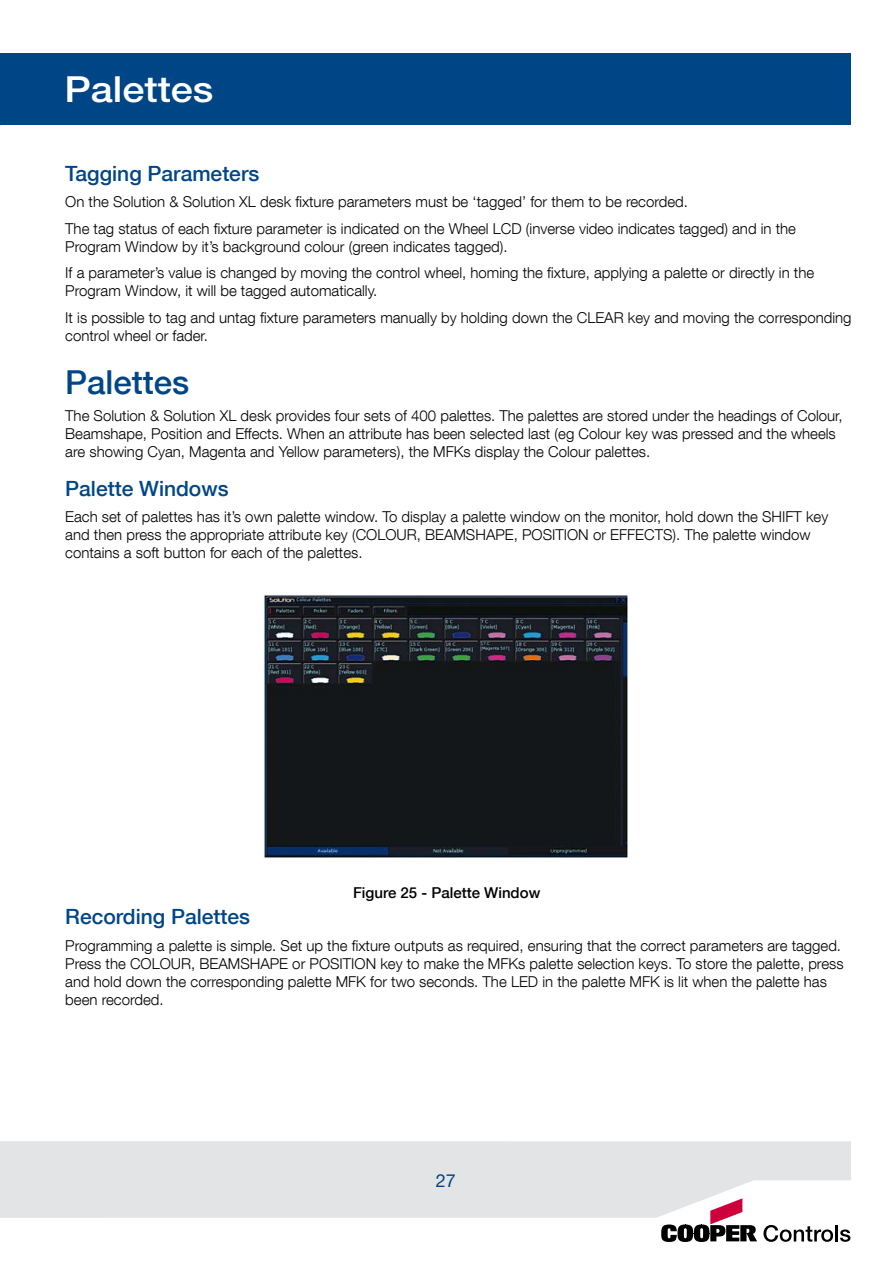
<style>
.page{position:relative;width:893px;height:1263px;background:#fff}
.page>*{position:absolute;margin:0;border:0;box-sizing:border-box;transform-origin:0 0}
.t1{font:500 36px "Helvetica Neue";color:#fff;scale:1.1 1}
.t2{font:500 33px "Helvetica Neue LT Com";color:#004687}
.t3{font:500 21px "Helvetica Neue LT Com";color:#004687}
.t4{font:18px "Helvetica Neue";color:#004687}
.t5{font:300 15px/18px "Helvetica Neue LT Com";color:#000}
.t6{font:500 15px "Helvetica Neue LT Com";color:#000}
</style>
<div class="page">
<div style="left:0;top:1141px;width:851px;height:77px;background:#e3e4e5"></div>
<svg style="left:661px;top:1198px;width:96px;height:44px"></svg>
<svg style="left:763px;top:1225px;width:70px;height:17px"></svg>
<hr style="left:835px;top:1225px;width:3px;height:16px;background:#000">
<svg style="left:840px;top:1229px;width:10px;height:13px"></svg>
<div style="left:0;top:53px;width:850px;height:72px;background:#004687"></div>
<img style="left:264px;top:595px;width:364px;height:263px">
<h1 class="t1" style="left:64px;top:68px;width:137px">Palettes</h1>
<h3 class="t3" style="left:65px;top:161px;width:195px">Tagging Parameters</h3>
<p class="t5" style="left:65px;top:189px;width:732px;line-height:26.5px">On the Solution &amp; Solution XL desk fixture parameters must be ‘tagged’ for them to be recorded.<br>The tag status of each fixture parameter is indicated on the Wheel LCD (inverse video indicates tagged) and in the</p>
<p class="t5" style="left:65px;top:233px;width:750px;line-height:26.5px">Program Window by it’s background colour (green indicates tagged).<br>If a parameter’s value is changed by moving the control wheel, homing the fixture, applying a palette or directly in the</p>
<p class="t5" style="left:65px;top:278px;width:788px;line-height:26.5px">Program Window, it will be tagged automatically.<br>It is possible to tag and untag fixture parameters manually by holding down the CLEAR key and moving the corresponding</p>
<p class="t5" style="left:65px;top:326px;width:144px">control wheel or fader.</p>
<h2 class="t2" style="left:65px;top:362px;width:126px">Palettes</h2>
<p class="t5" style="left:65px;top:406px;width:779px">The Solution &amp; Solution XL desk provides four sets of 400 palettes. The palettes are stored under the headings of Colour,<br>Beamshape, Position and Effects. When an attribute has been selected last (eg Colour key was pressed and the wheels are showing Cyan, Magenta and Yellow parameters), the MFKs display the Colour palettes.</p>
<h3 class="t3" style="left:65px;top:476px;width:165px">Palette Windows</h3>
<p class="t5" style="left:65px;top:508px;width:764px">Each set of palettes has it’s own palette window. To display a palette window on the monitor, hold down the SHIFT key and then press the appropriate attribute key (COLOUR, BEAMSHAPE, POSITION or EFFECTS). The palette window contains a soft button for each of the palettes.</p>
<p class="t6" style="left:353px;top:883px;width:189px">Figure 25 - Palette Window</p>
<h3 class="t3" style="left:65px;top:904px;width:186px">Recording Palettes</h3>
<p class="t5" style="left:65px;top:936px;width:780px">Programming a palette is simple. Set up the fixture outputs as required, ensuring that the correct parameters are tagged.<br>Press the COLOUR, BEAMSHAPE or POSITION key to make the MFKs palette selection keys. To store the palette, press and hold down the corresponding palette MFK for two seconds. The LED in the palette MFK is lit when the palette has been recorded.</p>
<p class="t4" style="left:436px;top:1170px;width:22px">27</p>
</div>
